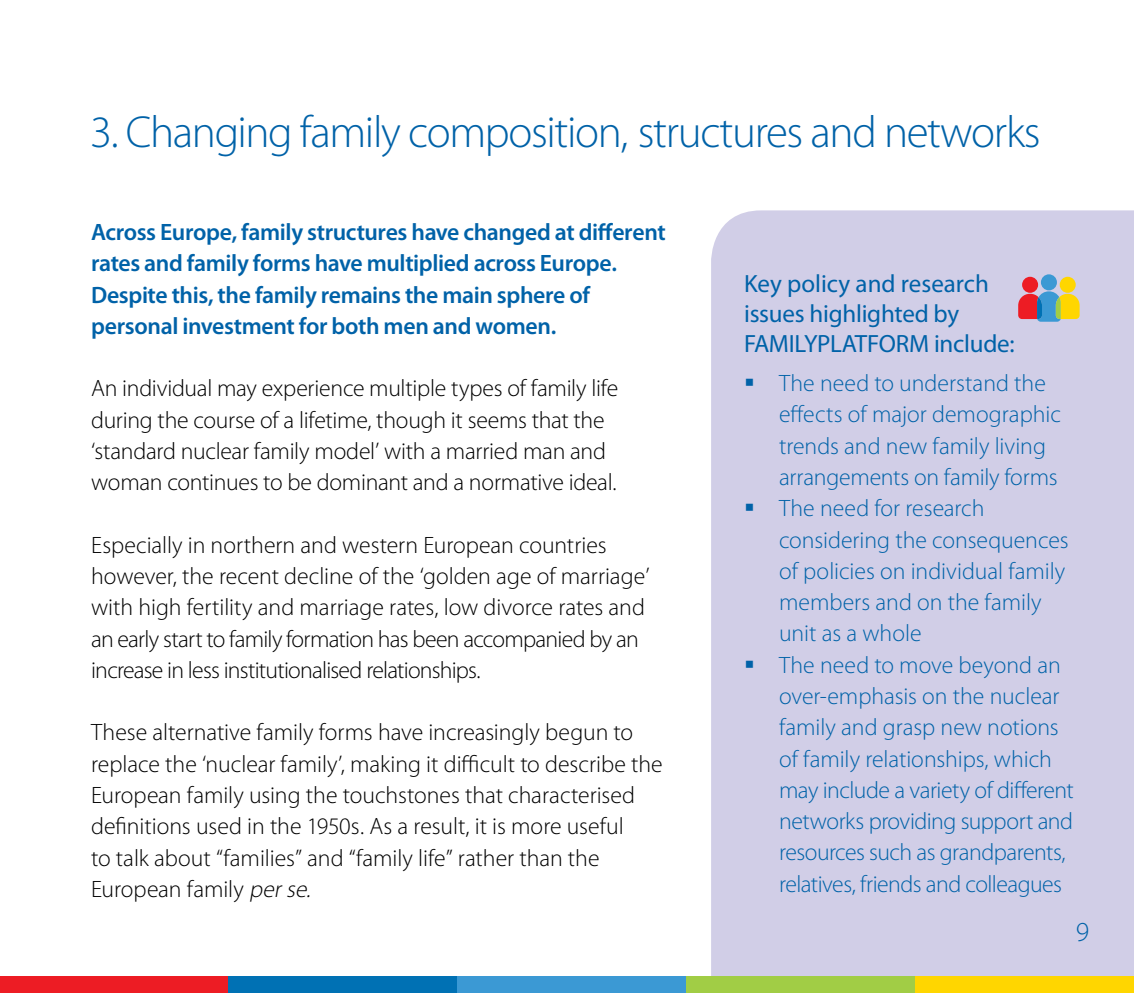
<style>
.page{position:relative;width:1134px;height:993px;background:#fff}
.page>*{position:absolute;margin:0;border:0;box-sizing:border-box;transform-origin:0 0}
.t1{font:300 45px "Myriad Pro";letter-spacing:-.03em;color:#0062a8}
.t2{font:300 27.5px "Myriad Pro";color:#0062a8}
.t3{font:25px/30px "Myriad Pro";letter-spacing:-.01em;color:#0062a8}
.t4{font:300 23.75px/31.2px "Myriad Pro";letter-spacing:-.005em;color:#000}
.t5{font:300 23.75px/31.2px "Myriad Pro";letter-spacing:-.005em;color:#0062a8}
.t6{font:600 23.75px/31.2px "Myriad Pro";letter-spacing:-.015em;color:#0062a8}
.s1{font-style:italic}
</style>
<div class="page">
<div style="left:711px;top:210px;width:423px;height:765px;background:#d1cee7"></div>
<div style="left:1022px;top:277px;width:16px;height:16px;background:#ed1c24;border-radius:50%"></div>
<div style="left:1060px;top:277px;width:16px;height:16px;background:#ffd600;border-radius:50%"></div>
<svg style="left:1018px;top:291px;width:61px;height:30px;background:#b0916f"></svg>
<div style="left:1041px;top:274px;width:16px;height:16px;background:#3b99d4;border-radius:50%"></div>
<div style="left:0;top:975px;width:240px;height:17px;background:#ed1c24"></div>
<div style="left:229px;top:975px;width:240px;height:17px;background:#0071b4"></div>
<div style="left:458px;top:975px;width:240px;height:17px;background:#3b99d4"></div>
<div style="left:686px;top:975px;width:240px;height:17px;background:#a1cd45"></div>
<div style="left:915px;top:975px;width:219px;height:17px;background:#ffd600"></div>
<h1 class="t1" style="left:90px;top:107px;width:952px">3. Changing family composition, structures and networks</h1>
<p class="t6" style="left:91px;top:216px;width:576px">Across Europe, family structures have changed at different rates and family forms have multiplied across Europe.<br>Despite this, the family remains the main sphere of personal investment for both men and women.</p>
<p class="t4" style="left:91px;top:373px;width:528px">An individual may experience multiple types of family life during the course of a lifetime, though it seems that the ‘standard nuclear family model’ with a married man and woman continues to be dominant and a normative ideal.</p>
<p class="t4" style="left:91px;top:529px;width:560px">Especially in northern and western European countries however, the recent decline of the ‘golden age of marriage’ with high fertility and marriage rates, low divorce rates and an early start to family formation has been accompanied by an increase in less institutionalised relationships.</p>
<p class="t4" style="left:91px;top:717px;width:573px">These alternative family forms have increasingly begun to replace the ‘nuclear family’, making it difficult to describe the European family using the touchstones that characterised definitions used in the 1950s. As a result, it is more useful<br>to talk about “families” and “family life” rather than the European family <span class="s1">perse.</span></p>
<p class="t3" style="left:744px;top:268px;width:272px">Key policy and research issues highlighted by<br>FAMILYPLATFORM include:</p>
<p class="t5" style="left:779px;top:368px;width:283px;text-indent:-35px">▪ The need to understand the effects of major demographic trends and new family living arrangements on family forms</p>
<p class="t5" style="left:779px;top:493px;width:291px;text-indent:-35px">▪ The need for research considering the consequences of policies on individual family members and on the family unit as a whole</p>
<p class="t5" style="left:779px;top:649px;width:296px;text-indent:-35px">▪ The need to move beyond an over-emphasis on the nuclear family and grasp new notions of family relationships, which may include a variety of different networks providing support and resources such as grandparents, relatives, friends and colleagues</p>
<p class="t2" style="left:1076px;top:916px;width:15px">9</p>
</div>
